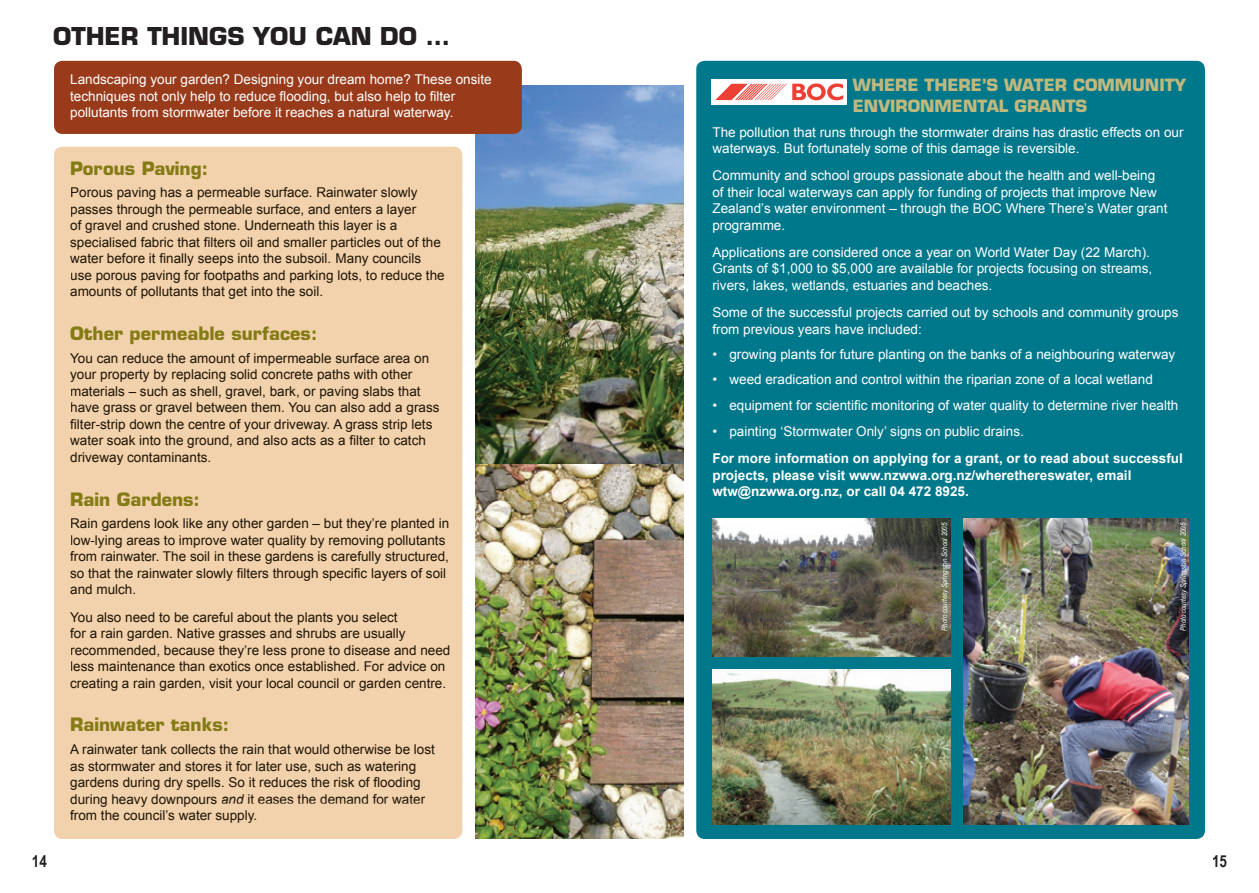
<style>
.page{position:relative;width:1259px;height:893px;background:#fff}
.page>*{position:absolute;margin:0;border:0;box-sizing:border-box;transform-origin:0 0}
.t1{font:700 24px "Eurostile";color:#231f20}
.t2{font:700 18px "Eurostile";color:#847b15}
.t3{font:700 16.5px/21px "Eurostile";color:#c0b87d}
.t4{font:700 16.5px "Arial Narrow";color:#231f20}
.t5{font:13.5px/16.5px "Arial";color:#201405}
.t6{font:13.5px/16.5px "Arial";color:#fff}
.t7{font:700 13.5px/16.5px "Arial";color:#fff}
.t8{font:italic 7.5px "Arial Narrow";color:#fff}
.s1{font-style:italic}
</style>
<div class="page">
<div style="left:696px;top:61px;width:509px;height:778px;background:#00788b;border-radius:9px"></div>
<img style="left:712px;top:519px;width:238px;height:138px">
<img style="left:963px;top:519px;width:225px;height:306px">
<div style="left:711px;top:79px;width:136px;height:25px;background:#fff"></div>
<svg style="left:715px;top:83px;width:128px;height:17px"></svg>
<div style="left:54px;top:147px;width:408px;height:692px;background:#f1d2ac;border-radius:9px"></div>
<img style="left:475px;top:85px;width:208px;height:379px">
<img style="left:475px;top:464px;width:208px;height:375px">
<div style="left:54px;top:61px;width:468px;height:73px;background:#993b1b;border-radius:9px"></div>
<img style="left:712px;top:670px;width:238px;height:155px">
<h1 class="t1" style="left:53px;top:21px;width:398px">OTHER THINGS YOU CAN DO …</h1>
<p class="t6" style="left:70px;top:71px;width:423px">Landscaping your garden? Designing your dream home? These onsite techniques not only help to reduce flooding, but also help to filter pollutants from stormwater before it reaches a natural waterway.</p>
<h2 class="t2" style="left:70px;top:157px;width:140px">Porous Paving:</h2>
<p class="t5" style="left:70px;top:184px;width:376px">Porous paving has a permeable surface. Rainwater slowly passes through the permeable surface, and enters a layer<br>of gravel and crushed stone. Underneath this layer is a specialised fabric that filters oil and smaller particles out of the water before it finally seeps into the subsoil. Many councils use porous paving for footpaths and parking lots, to reduce the amounts of pollutants that get into the soil.</p>
<h2 class="t2" style="left:70px;top:322px;width:249px">Other permeable surfaces:</h2>
<p class="t5" style="left:70px;top:350px;width:371px">You can reduce the amount of impermeable surface area on your property by replacing solid concrete paths with other materials – such as shell, gravel, bark, or paving slabs that have grass or gravel between them. You can also add a grass filter-strip down the centre of your driveway. A grass strip lets water soak into the ground, and also acts as a filter to catch driveway contaminants.</p>
<h2 class="t2" style="left:70px;top:488px;width:131px">Rain Gardens:</h2>
<p class="t5" style="left:70px;top:515px;width:380px">Rain gardens look like any other garden – but they’re planted in low-lying areas to improve water quality by removing pollutants from rainwater. The soil in these gardens is carefully structured, so that the rainwater slowly filters through specific layers of soil and mulch.</p>
<p class="t5" style="left:70px;top:608px;width:382px">You also need to be careful about the plants you select<br>for a rain garden. Native grasses and shrubs are usually recommended, because they’re less prone to disease and need less maintenance than exotics once established. For advice on creating a rain garden, visit your local council or garden centre.</p>
<h2 class="t2" style="left:70px;top:713px;width:161px">Rainwater tanks:</h2>
<p class="t5" style="left:70px;top:741px;width:366px">A rainwater tank collects the rain that would otherwise be lost as stormwater and stores it for later use, such as watering gardens during dry spells. So it reduces the risk of flooding during heavy downpours <span class="s1">and</span> it eases the demand for water from the council’s water supply.</p>
<p class="t3" style="left:853px;top:74px;width:335px">WHERE THERE’S WATER COMMUNITY<br>ENVIRONMENTAL GRANTS</p>
<p class="t6" style="left:712px;top:124px;width:473px">The pollution that runs through the stormwater drains has drastic effects on our waterways. But fortunately some of this damage is reversible.</p>
<p class="t6" style="left:712px;top:167px;width:456px">Community and school groups passionate about the health and well-being of their local waterways can apply for funding of projects that improve New Zealand’s water environment – through the BOC Where There’s Water grant programme.</p>
<p class="t6" style="left:712px;top:244px;width:441px">Applications are considered once a year on World Water Day (22 March).<br>Grants of $1,000 to $5,000 are available for projects focusing on streams, rivers, lakes, wetlands, estuaries and beaches.</p>
<p class="t6" style="left:712px;top:304px;width:467px">Some of the successful projects carried out by schools and community groups from previous years have included:</p>
<p class="t6" style="left:712px;top:345px;width:464px">• growing plants for future planting on the banks of a neighbouring waterway</p>
<p class="t6" style="left:712px;top:371px;width:442px">• weed eradication and control within the riparian zone of a local wetland</p>
<p class="t6" style="left:712px;top:397px;width:467px">• equipment for scientific monitoring of water quality to determine river health</p>
<p class="t6" style="left:712px;top:423px;width:313px">• painting ‘Stormwater Only’ signs on public drains.</p>
<p class="t7" style="left:712px;top:450px;width:472px">For more information on applying for a grant, or to read about successful projects, please visit www.nzwwa.org.nz/wherethereswater, email wtw@nzwwa.org.nz, or call 04 472 8925.</p>
<p class="t8" style="left:940px;top:631px;width:110px;rotate:-90deg">Photo courtesy Springston School 2005</p>
<p class="t8" style="left:1179px;top:631px;width:110px;rotate:-90deg">Photo courtesy Springston School 2005</p>
<p class="t4" style="left:32px;top:852px;width:17px">14</p>
<p class="t4" style="left:1212px;top:852px;width:17px">15</p>
</div>
